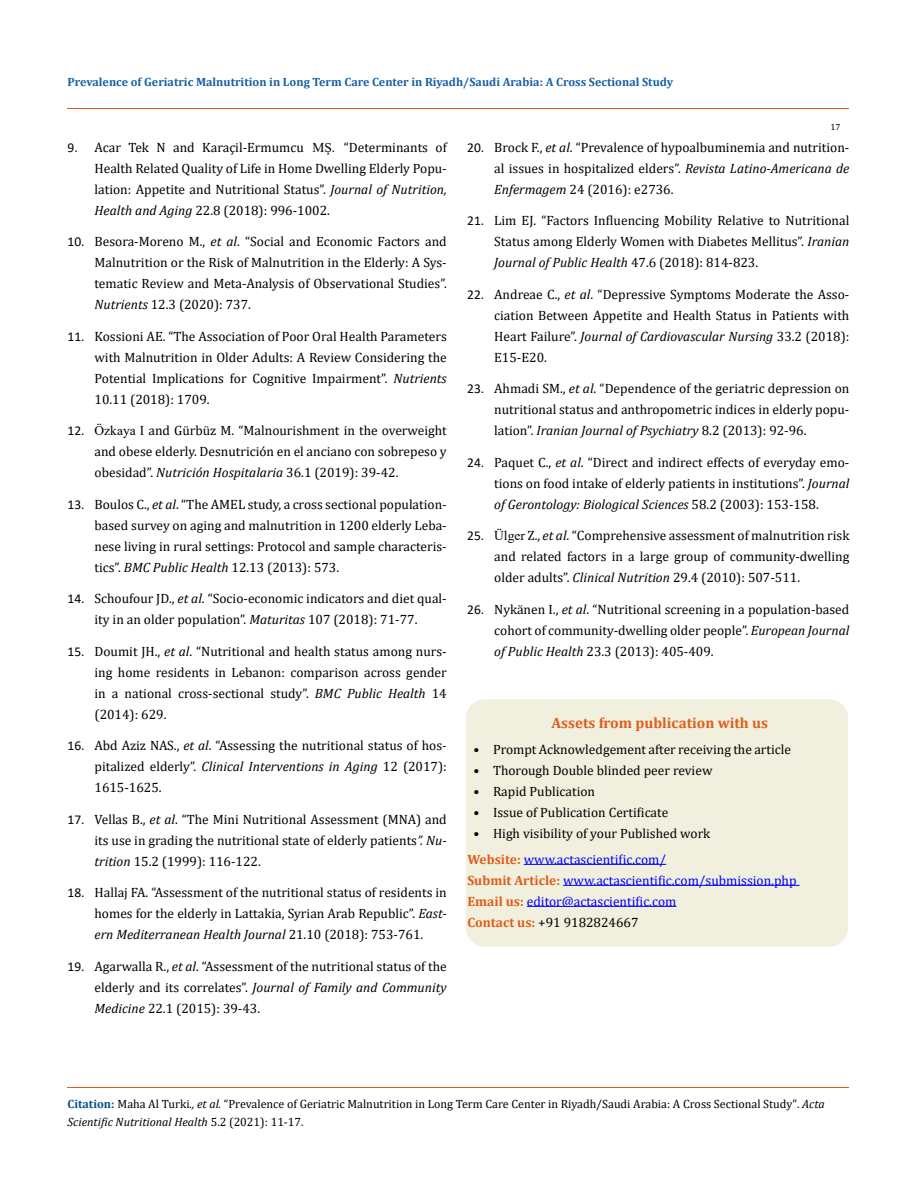
<style>
.page{position:relative;width:917px;height:1188px;background:#fff}
.page>*{position:absolute;margin:0;border:0;box-sizing:border-box;transform-origin:0 0}
.t1{font:700 15px "Cambria";color:#e05d1a}
.t2{font:13.5px/21px "Cambria";color:#000;text-align:justify}
.t3{font:13.5px/21px "Cambria";color:#00f}
.t4{font:12px/18px "Cambria";color:#000}
.t5{font:700 12px "Cambria";color:#1560a6}
.t6{font:9px "Cambria";color:#000}
.s1{font-family:"Calibri"}
.s2{font-family:"Times New Roman"}
.s3{font-style:italic}
.s4{font-weight:700;color:#e05d1a}
.s5{color:#000}
.s6{font-weight:700;color:#035089}
</style>
<div class="page">
<hr style="left:67px;top:109px;width:782px;height:1px;background:#e05d1a">
<div style="left:466px;top:700px;width:381px;height:246px;background:#f1f0de;border-radius:18px"></div>
<div style="left:466px;top:699px;width:382px;height:248px;border:2px solid #f1f0de;border-radius:18px"></div>
<hr style="left:524px;top:864px;width:142px;height:1px;background:#00f">
<hr style="left:563px;top:885px;width:236px;height:1px;background:#00f">
<hr style="left:527px;top:906px;width:149px;height:1px;background:#00f">
<hr style="left:67px;top:1087px;width:782px;height:1px;background:#e05d1a">
<p class="t5" style="left:67px;top:73px;width:607px">Prevalence of Geriatric Malnutrition in Long Term Care Center in Riyadh/Saudi Arabia: A Cross Sectional Study</p>
<p class="t6" style="left:830px;top:122px;width:11px">17</p>
<p class="t2" style="left:94px;top:136px;width:354px;text-indent:-27px"><span class="s1">9.</span> Acar Tek N and Karaçil-Ermumcu <span class="s2">MŞ.</span> “Determinants of Health Related Quality of Life in Home Dwelling Elderly Popu&shy;lation: Appetite and Nutritional Status”. <span class="s3">Journal of Nutrition, Health and Aging</span> 22.8 (2018): 996-1002.</p>
<p class="t2" style="left:94px;top:231px;width:354px;text-indent:-27px"><span class="s1">10.</span> Besora-Moreno M., <span class="s3">et al</span>. “Social and Economic Factors and Malnutrition or the Risk of Malnutrition in the Elderly: A Sys&shy;tematic Review and Meta-Analysis of Observational Studies”.<br><span class="s3">Nutrients</span> 12.3 (2020): 737.</p>
<p class="t2" style="left:94px;top:325px;width:354px;text-indent:-27px"><span class="s1">11.</span> Kossioni AE. “The Association of Poor Oral Health Parameters with Malnutrition in Older Adults: A Review Considering the Potential Implications for Cognitive Impairment”. <span class="s3">Nutrients </span>10.11 (2018): 1709.</p>
<p class="t2" style="left:94px;top:420px;width:354px;text-indent:-27px"><span class="s1">12.</span> <span class="s2">Özkaya</span> I and Gürbüz M. “Malnourishment in the overweight and obese elderly. Desnutrición en el anciano con sobrepeso y obesidad”. <span class="s3">Nutrición Hospitalaria</span> 36.1 (2019): 39-42.</p>
<p class="t2" style="left:94px;top:493px;width:354px;text-indent:-27px"><span class="s1">13.</span> Boulos C., <span class="s3">et al</span>. “The AMEL study, a cross sectional population&shy;based survey on aging and malnutrition in 1200 elderly Leba&shy;nese living in rural settings: Protocol and sample characteris&shy;tics”. <span class="s3">BMC Public Health</span> 12.13 (2013): 573.</p>
<p class="t2" style="left:67px;top:588px;width:381px;text-align:center"><span class="s1">14.</span> Schoufour JD., <span class="s3">et al</span>. “Socio-economic indicators and diet qual&shy;ity in an older population”. <span class="s3">Maturitas</span> 107 (2018): 71-77.</p>
<p class="t2" style="left:94px;top:640px;width:354px;text-indent:-27px"><span class="s1">15.</span> Doumit JH., <span class="s3">et al</span>. “Nutritional and health status among nurs&shy;ing home residents in Lebanon: comparison across gender in a national cross-sectional study”. <span class="s3">BMC Public Health</span> 14 (2014): 629.</p>
<p class="t2" style="left:94px;top:735px;width:354px;text-indent:-27px"><span class="s1">16.</span> Abd Aziz NAS., <span class="s3">et al</span>. “Assessing the nutritional status of hos&shy;pitalized elderly”. <span class="s3">Clinical Interventions in Aging</span> 12 (2017):<br>1615-1625.</p>
<p class="t2" style="left:94px;top:808px;width:354px;text-indent:-27px"><span class="s1">17.</span> Vellas B., <span class="s3">et al</span>. “The Mini Nutritional Assessment (MNA) and its use in grading the nutritional state of elderly patients<span class="s3">”. Nu&shy;trition</span> 15.2 (1999): 116-122.</p>
<p class="t2" style="left:94px;top:882px;width:354px;text-indent:-27px"><span class="s1">18.</span> Hallaj FA. “Assessment of the nutritional status of residents in homes for the elderly in Lattakia, Syrian Arab Republic”. <span class="s3">East&shy;ern Mediterranean Health Journal</span> 21.10 (2018): 753-761.</p>
<p class="t2" style="left:94px;top:955px;width:354px;text-indent:-27px"><span class="s1">19.</span> Agarwalla R., <span class="s3">et al</span>. “Assessment of the nutritional status of the elderly and its correlates”. <span class="s3">Journal of Family and Community Medicine</span> 22.1 (2015): 39-43.</p>
<p class="t2" style="left:494px;top:136px;width:357px;text-indent:-27px"><span class="s1">20.</span> Brock F., <span class="s3">et al</span>. “Prevalence of hypoalbuminemia and nutrition&shy;al issues in hospitalized elders”. <span class="s3">Revista Latino-Americana de Enfermagem</span> 24 (2016): e2736.</p>
<p class="t2" style="left:494px;top:210px;width:357px;text-indent:-27px"><span class="s1">21.</span> Lim EJ. “Factors Influencing Mobility Relative to Nutritional Status among Elderly Women with Diabetes Mellitus”. <span class="s3">Iranian Journal of Public Health</span> 47.6 (2018): 814-823.</p>
<p class="t2" style="left:494px;top:283px;width:357px;text-indent:-27px"><span class="s1">22.</span> Andreae C., <span class="s3">et al</span>. “Depressive Symptoms Moderate the Asso&shy;ciation Between Appetite and Health Status in Patients with Heart Failure”. <span class="s3">Journal of Cardiovascular Nursing</span> 33.2 (2018):<br>E15-E20.</p>
<p class="t2" style="left:494px;top:378px;width:357px;text-indent:-27px"><span class="s1">23.</span> Ahmadi SM., <span class="s3">et al</span>. “Dependence of the geriatric depression on nutritional status and anthropometric indices in elderly popu&shy;lation”. <span class="s3">Iranian Journal of Psychiatry</span> 8.2 (2013): 92-96.</p>
<p class="t2" style="left:494px;top:451px;width:357px;text-indent:-27px"><span class="s1">24.</span> Paquet C., <span class="s3">et al</span>. “Direct and indirect effects of everyday emo&shy;tions on food intake of elderly patients in institutions”. <span class="s3">Journal of Gerontology: Biological Sciences</span> 58.2 (2003): 153-158.</p>
<p class="t2" style="left:494px;top:525px;width:357px;text-indent:-27px"><span class="s1">25.</span> <span class="s2">Ülger</span> Z., <span class="s3">et al</span>. “Comprehensive assessment of malnutrition risk and related factors in a large group of community-dwelling older adults”. <span class="s3">Clinical Nutrition</span> 29.4 (2010): 507-511.</p>
<p class="t2" style="left:494px;top:599px;width:357px;text-indent:-27px"><span class="s1">26.</span> Nykänen I., <span class="s3">et al</span>. “Nutritional screening in a population-based cohort of community-dwelling older people”. <span class="s3">European Journal of Public Health</span> 23.3 (2013): 405-409.</p>
<p class="t1" style="left:551px;top:713px;width:218px">Assets from publication with us</p>
<p class="t2" style="left:473px;top:739px;width:319px">• Prompt Acknowledgement after receiving the article</p>
<p class="t2" style="left:473px;top:760px;width:240px">• Thorough Double blinded peer review</p>
<p class="t2" style="left:473px;top:781px;width:123px">• Rapid Publication</p>
<p class="t2" style="left:473px;top:802px;width:196px">• Issue of Publication Certificate</p>
<p class="t2" style="left:473px;top:823px;width:238px">• High visibility of your Published work</p>
<p class="t3" style="left:467px;top:848px;width:330px"><span class="s4">Website:</span> www.actascientific.com/<br><span class="s4">Submit Article:</span> www.actascientific.com/submission.php <span class="s4">Email us:</span> editor@actascientific.com<br><span class="s4">Contact us:</span> <span class="s5">+91 9182824667</span></p>
<p class="t4" style="left:67px;top:1095px;width:758px"><span class="s6">Citation:</span> Maha Al Turki<span class="s3">., et al.</span> “Prevalence of Geriatric Malnutrition in Long Term Care Center in Riyadh/Saudi Arabia: A Cross Sectional Study". <span class="s3">Acta<br>Scientific Nutritional Health</span> 5.2 (2021): 11-17.</p>
</div>
